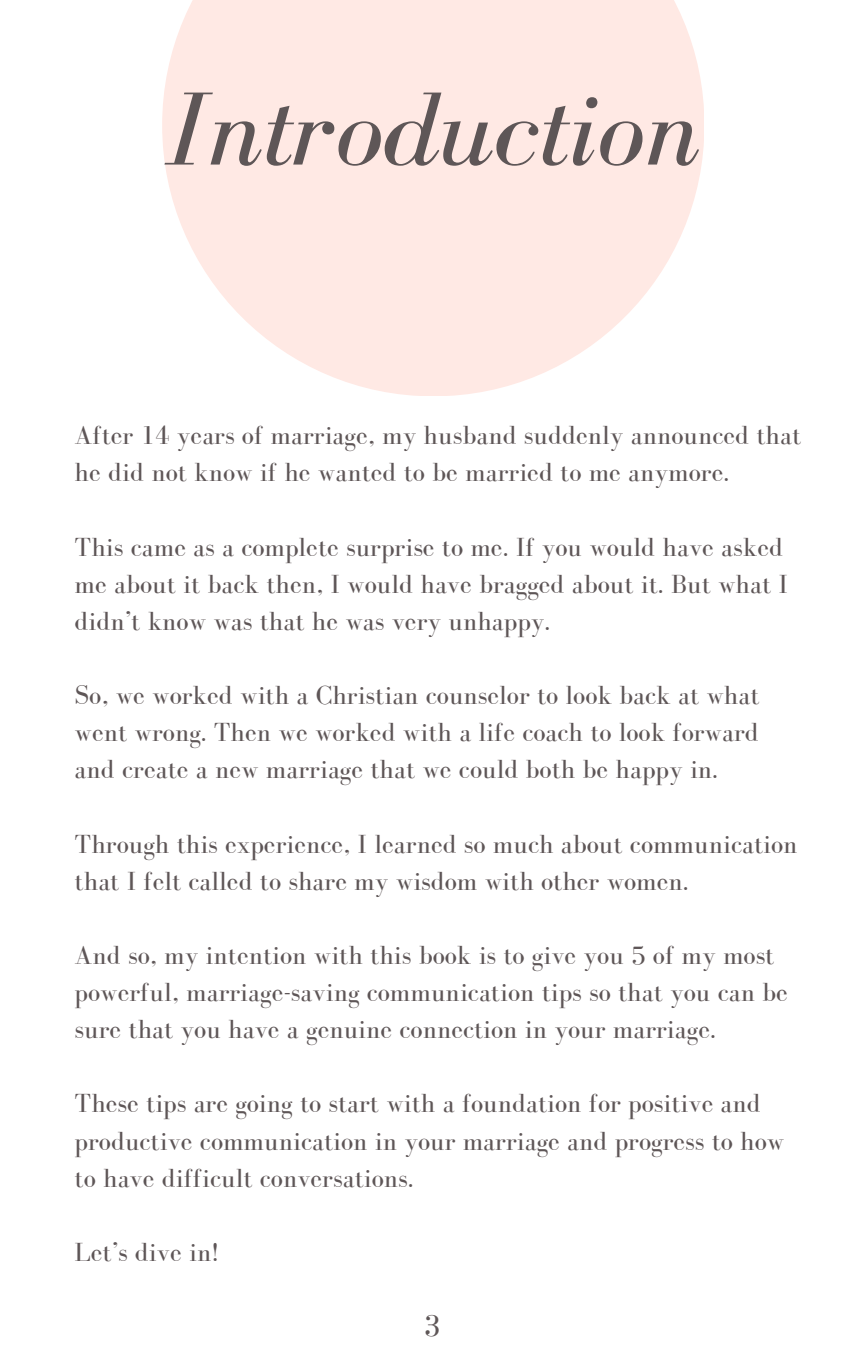
<style>
.page{position:relative;width:864px;height:1350px;background:#fff}
.page>*{position:absolute;margin:0;border:0;box-sizing:border-box;transform-origin:0 0}
.t1{font:italic 107.1px "Bodoni FLF";color:#5e5657}
.t2{font:31.5px "Bodoni FLF";color:#5e5657}
.t3{font:27px/37.1px "Bodoni FLF";color:#5e5657}
</style>
<div class="page">
<svg style="left:162px;top:0;width:542px;height:396px;fill:#ffe9e4"></svg>
<p class="t1" style="left:165px;top:71px;width:536px">Introduction</p>
<p class="t3" style="left:75px;top:417px;width:728px">After 14 years of marriage, my husband suddenly announced that he did not know if he wanted to be married to me anymore.</p>
<h1 class="t3" style="left:75px;top:528px;width:715px">This came as a complete surprise to me. If you would have asked me about it back then, I would have bragged about it. But what I didn’t know was that he was very unhappy.</h1>
<p class="t3" style="left:75px;top:676px;width:686px;text-align:justify">So, we worked with a Christian counselor to look back at what went wrong. Then we worked with a life coach to look forward and create a new marriage that we could both be happy in.</p>
<p class="t3" style="left:75px;top:825px;width:724px">Through this experience, I learned so much about communication that I felt called to share my wisdom with other women.</p>
<p class="t3" style="left:75px;top:936px;width:715px">And so, my intention with this book is to give you 5 of my most powerful, marriage-saving communication tips so that you can be sure that you have a genuine connection in your marriage.</p>
<p class="t3" style="left:75px;top:1085px;width:711px">These tips are going to start with a foundation for positive and productive communication in your marriage and progress to how to have difficult conversations.</p>
<p class="t3" style="left:75px;top:1233px;width:145px">Let’s dive in!</p>
<p class="t2" style="left:424px;top:1309px;width:18px">3</p>
</div>
